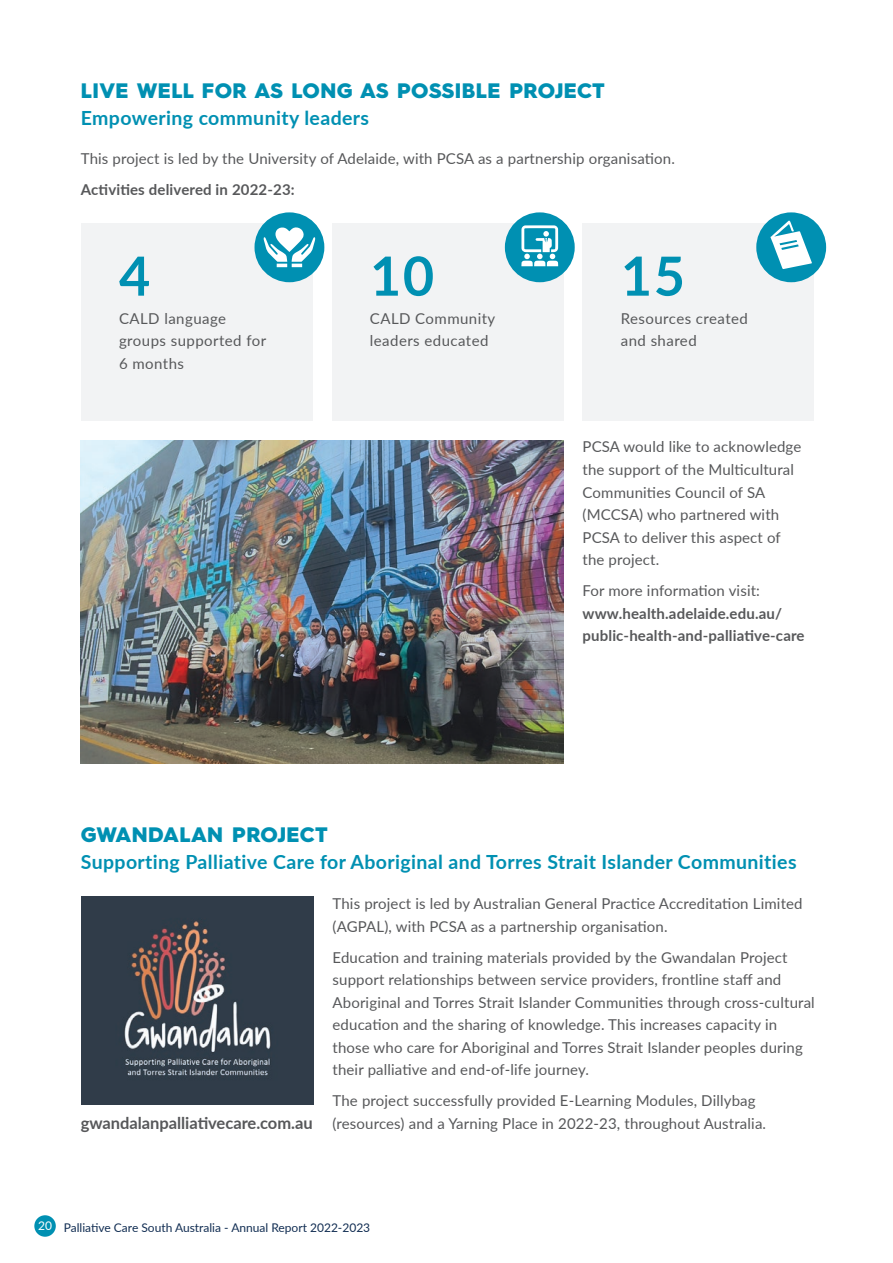
<style>
.page{position:relative;width:893px;height:1263px;background:#fff}
.page>*{position:absolute;margin:0;border:0;box-sizing:border-box;transform-origin:0 0}
.t1{font:700 54px "Lato";color:#0090b2}
.t2{font:900 21px "Hurme Geometric Sans 4";letter-spacing:.02em;color:#0090b2}
.t3{font:700 19.5px "Lato";letter-spacing:.02em;color:#0090b2}
.t4{font:15px/22.5px "Lato";letter-spacing:.01em;color:#57585a}
.t5{font:15px/22.5px "Lato";letter-spacing:.03em;color:#57585a}
.t6{font:700 15px/22.5px "Lato";letter-spacing:.01em;color:#57585a}
.t7{font:12px "Lato";color:#122e53}
.s1{font-weight:700;font-size:16.5px}
</style>
<div class="page">
<div style="left:34px;top:1215px;width:22px;height:22px;background:#0090b2;border-radius:50%"></div>
<div style="left:81px;top:223px;width:232px;height:198px;background:#f2f3f4"></div>
<div style="left:332px;top:223px;width:231px;height:198px;background:#f2f3f4"></div>
<div style="left:583px;top:223px;width:231px;height:198px;background:#f2f3f4"></div>
<div style="left:254px;top:212px;width:70px;height:70px;background:#0090b2;border-radius:50%"></div>
<div style="left:505px;top:212px;width:70px;height:70px;background:#0090b2;border-radius:50%"></div>
<svg style="left:521px;top:225px;width:37px;height:41px"></svg>
<div style="left:756px;top:212px;width:70px;height:70px;background:#0090b2;border-radius:50%"></div>
<svg style="left:770px;top:221px;width:42px;height:48px"></svg>
<svg style="left:264px;top:227px;width:51px;height:40px"></svg>
<img style="left:81px;top:440px;width:482px;height:323px">
<img style="left:82px;top:897px;width:231px;height:207px">
<h2 class="t2" style="left:81px;top:76px;width:525px">LIVE WELL FOR AS LONG AS POSSIBLE PROJECT</h2>
<h3 class="t3" style="left:81px;top:103px;width:290px">Empowering community leaders</h3>
<p class="t4" style="left:81px;top:147px;width:596px">This project is led by the University of Adelaide, with PCSA as a partnership organisation.</p>
<p class="t6" style="left:81px;top:178px;width:215px">Activities delivered in 2022-23:</p>
<h1 class="t1" style="left:119px;top:236px;width:33px">4</h1>
<p class="t5" style="left:119px;top:307px;width:149px">CALD language groups supported for<br>6 months</p>
<h1 class="t1" style="left:370px;top:236px;width:66px">10</h1>
<p class="t5" style="left:370px;top:307px;width:127px">CALD Community leaders educated</p>
<h1 class="t1" style="left:621px;top:236px;width:66px">15</h1>
<p class="t5" style="left:621px;top:307px;width:129px">Resources created and shared</p>
<p class="t4" style="left:582px;top:435px;width:220px">PCSA would like to acknowledge the support of the Multicultural<br>Communities Council of SA (MCCSA) who partnered with<br>PCSA to deliver this aspect of the project.</p>
<p class="t4" style="left:582px;top:579px;width:179px">For more information visit:</p>
<p class="t6" style="left:582px;top:601px;width:224px">www.health.adelaide.edu.au/ public-health-and-palliative-care</p>
<h2 class="t2" style="left:81px;top:820px;width:248px">GWANDALAN PROJECT</h2>
<h3 class="t3" style="left:81px;top:848px;width:717px">Supporting Palliative Care for Aboriginal and Torres Strait Islander Communities</h3>
<p class="t4" style="left:333px;top:892px;width:472px">This project is led by Australian General Practice Accreditation Limited (AGPAL), with PCSA as a partnership organisation.</p>
<p class="t4" style="left:333px;top:945px;width:484px">Education and training materials provided by the Gwandalan Project support relationships between service providers, frontline staff and Aboriginal and Torres Strait Islander Communities through cross-cultural education and the sharing of knowledge. This increases capacity in those who care for Aboriginal and Torres Strait Islander peoples during their palliative and end-of-life journey.</p>
<p class="t4" style="left:81px;top:1089px;width:687px;text-indent:252px">The project successfully provided E-Learning Modules, Dillybag <span class="s1">gwandalanpalliativecare.com.au</span> (resources) and a Yarning Place in 2022-23, throughout Australia.</p>
<p class="t7" style="left:38px;top:1219px;width:334px"><sup>20</sup> Palliative Care South Australia - Annual Report 2022-2023</p>
</div>
